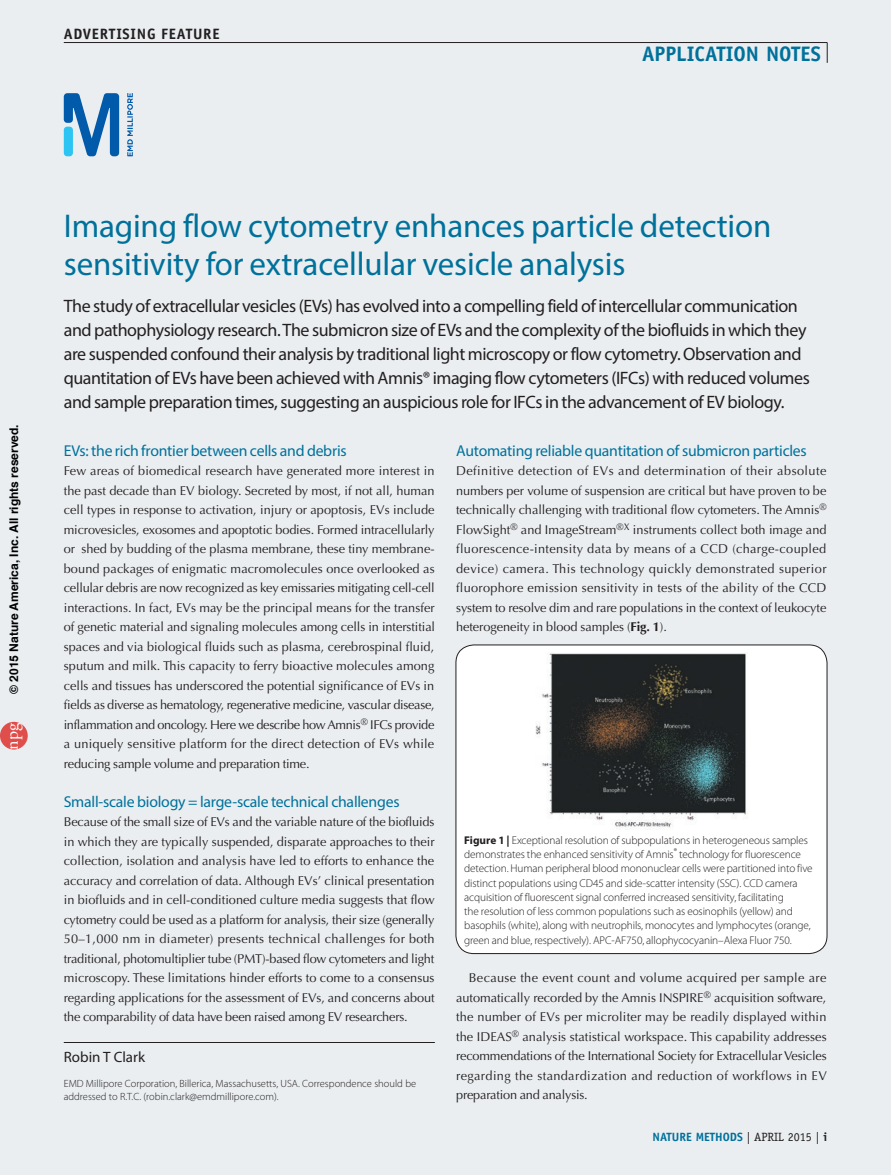
<style>
.page{position:relative;width:891px;height:1175px;background:#fff}
.page>*{position:absolute;margin:0;border:0;box-sizing:border-box;transform-origin:0 0}
.t1{font:33px/37.5px "Myriad Pro";letter-spacing:-.005em;color:#00719b}
.t2{font:700 21px "Officina Sans Std";color:#00719b}
.t3{font:18px/24px "Myriad Pro";letter-spacing:-.025em;color:#231f20}
.t4{font:18px "Adobe Garamond Pro";color:#fff}
.t5{font:15.75px "Myriad Pro";letter-spacing:-.015em;color:#00719b}
.t6{font:700 15px "Officina Sans Std";letter-spacing:.05em;color:#231f20}
.t7{font:15px "Myriad Pro";color:#231f20}
.t8{font:12.75px/19.5px "Optima LT Std";letter-spacing:-.015em;color:#231f20;text-align:justify}
.t9{font:700 12px "Helvetica";color:#000}
.t10{font:700 12px "Officina Sans Std";color:#00719b}
.t11{font:300 11.25px/14.2px "Myriad Pro";letter-spacing:-.01em;color:#231f20}
.t12{font:300 10.5px/12.6px "Myriad Pro";color:#231f20}
.s1{font-family:"Arial"}
.s2{font-weight:700}
.s3{font-family:"Officina Serif Std";font-weight:400;color:#231f20}
.s4{color:#231f20}
</style>
<div class="page">
<div style="left:0;top:0;width:891px;height:1174px;background:#eaeef1"></div>
<hr style="left:64px;top:42px;width:763px;height:1px;background:#231f20">
<svg style="left:827px;top:43px;width:1px;height:20px"></svg>
<hr style="left:64px;top:1042px;width:371px;height:1px;background:#231f20">
<div style="left:456px;top:645px;width:371px;height:308px;background:#fff;border-radius:18px"></div>
<div style="left:456px;top:644px;width:371px;height:309px;border:1px solid #231f20;border-radius:18px"></div>
<svg style="left:127px;top:93px;width:6px;height:63px"></svg>
<svg style="left:64px;top:93px;width:55px;height:63px"></svg>
<img style="left:535px;top:653px;width:211px;height:177px">
<div style="left:0;top:722px;width:28px;height:27px;background:#df4e4a;border-radius:50%"></div>
<p class="t6" style="left:64px;top:25px;width:157px">ADVERTISING FEATURE</p>
<h2 class="t2" style="left:642px;top:41px;width:180px">APPLICATION NOTES</h2>
<p class="t9" style="left:4px;top:693px;width:271px;rotate:-90deg">© 201<span class="s1">5</span> Nature America, Inc. All rights reserved.</p>
<h3 class="t4" style="left:1px;top:749px;width:28px;rotate:-90deg">npg</h3>
<h1 class="t1" style="left:64px;top:207px;width:709px">Imaging flow cytometry enhances particle detection sensitivity for extracellular vesicle analysis</h1>
<p class="t3" style="left:64px;top:293px;width:748px">The study of extracellular vesicles (EVs) has evolved into a compelling field of intercellular communication and pathophysiology research. The submicron size of EVs and the complexity of the biofluids in which they are suspended confound their analysis by traditional light microscopy or flow cytometry. Observation and quantitation of EVs have been achieved with Amnis® imaging flow cytometers (IFCs) with reduced volumes and sample preparation times, suggesting an auspicious role for IFCs in the advancement of EV biology.</p>
<p class="t5" style="left:64px;top:441px;width:284px">EVs: the rich frontier between cells and debris</p>
<p class="t8" style="left:64px;top:461px;width:373px">Few areas of biomedical research have generated more interest in the past decade than EV biology. Secreted by most, if not all, human cell types in response to activation, injury or apoptosis, EVs include microvesicles, exosomes and apoptotic bodies. Formed intracellularly or shed by budding of the plasma membrane, these tiny membrane&shy;bound packages of enigmatic macromolecules once overlooked as cellular debris are now recognized as key emissaries mitigating cell-cell interactions. In fact, EVs may be the principal means for the transfer of genetic material and signaling molecules among cells in interstitial spaces and via biological fluids such as plasma, cerebrospinal fluid, sputum and milk. This capacity to ferry bioactive molecules among cells and tissues has underscored the potential significance of EVs in fields as diverse as hematology, regenerative medicine, vascular disease, inflammation and oncology. Here we describe how Amnis<sup>®</sup> IFCs provide a uniquely sensitive platform for the direct detection of EVs while reducing sample volume and preparation time.</p>
<p class="t5" style="left:64px;top:792px;width:337px">Small-scale biology = large-scale technical challenges</p>
<p class="t8" style="left:64px;top:812px;width:373px">Because of the small size of EVs and the variable nature of the biofluids in which they are typically suspended, disparate approaches to their collection, isolation and analysis have led to efforts to enhance the accuracy and correlation of data. Although EVs’ clinical presentation in biofluids and in cell-conditioned culture media suggests that flow cytometry could be used as a platform for analysis, their size (generally 50–1,000 nm in diameter) presents technical challenges for both traditional, photomultiplier tube (PMT)-based flow cytometers and light microscopy. These limitations hinder efforts to come to a consensus regarding applications for the assessment of EVs, and concerns about the comparability of data have been raised among EV researchers.</p>
<p class="t5" style="left:456px;top:441px;width:352px">Automating reliable quantitation of submicron particles</p>
<p class="t8" style="left:456px;top:461px;width:372px">Definitive detection of EVs and determination of their absolute numbers per volume of suspension are critical but have proven to be technically challenging with traditional flow cytometers. The Amnis<sup>® </sup>FlowSight<sup>®</sup> and ImageStream<sup>®X</sup> instruments collect both image and fluorescence-intensity data by means of a CCD (charge-coupled device) camera. This technology quickly demonstrated superior fluorophore emission sensitivity in tests of the ability of the CCD system to resolve dim and rare populations in the context of leukocyte heterogeneity in blood samples (<span class="s2">Fig. 1</span>).</p>
<p class="t11" style="left:464px;top:833px;width:350px"><span class="s2">Figure 1 |</span> Exceptional resolution of subpopulations in heterogeneous samples demonstrates the enhanced sensitivity of Amnis<sup>®</sup> technology for fluorescence detection. Human peripheral blood mononuclear cells were partitioned into five distinct populations using CD45 and side-scatter intensity (SSC). CCD camera acquisition of fluorescent signal conferred increased sensitivity, facilitating<br>the resolution of less common populations such as eosinophils (yellow) and basophils (white), along with neutrophils, monocytes and lymphocytes (orange, green and blue, respectively). APC-AF750, allophycocyanin–Alexa Fluor 750.</p>
<p class="t8" style="left:456px;top:968px;width:372px;text-indent:13px">Because the event count and volume acquired per sample are automatically recorded by the Amnis INSPIRE<sup>®</sup> acquisition software, the number of EVs per microliter may be readily displayed within the IDEAS<sup>®</sup> analysis statistical workspace. This capability addresses recommendations of the International Society for Extracellular Vesicles regarding the standardization and reduction of workflows in EV preparation and analysis.</p>
<p class="t7" style="left:64px;top:1047px;width:83px">Robin T Clark</p>
<p class="t12" style="left:64px;top:1077px;width:354px">EMD Millipore Corporation, Billerica, Massachusetts, USA. Correspondence should be addressed to R.T.C. (robin.clark@emdmillipore.com).</p>
<p class="t10" style="left:652px;top:1129px;width:176px">NATURE METHODS <span class="s3">| APRIL 2015 |</span> <span class="s4">i</span></p>
</div>
